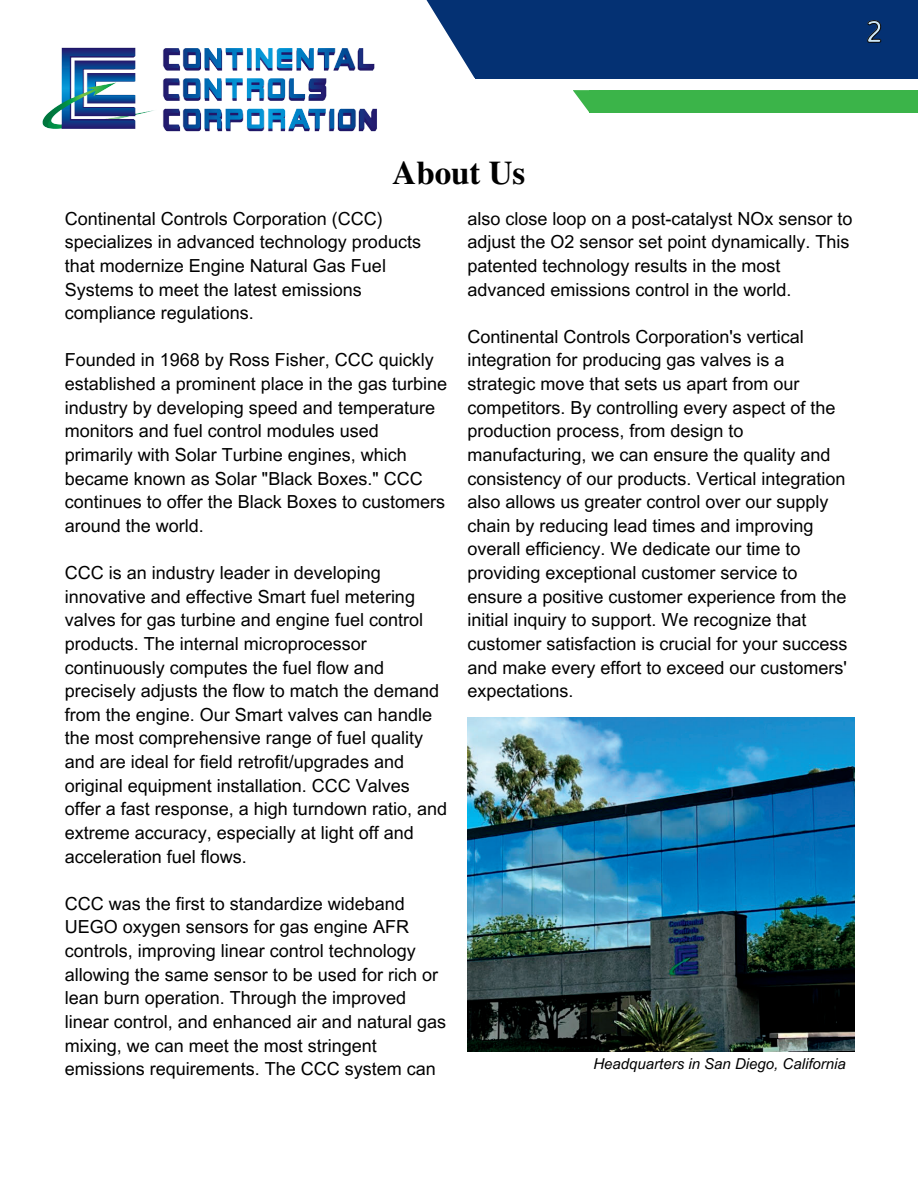
<style>
.page{position:relative;width:918px;height:1188px;background:#fff}
.page>*{position:absolute;margin:0;border:0;box-sizing:border-box;transform-origin:0 0}
.t1{font:700 33px "Te X Gyre Termes";color:#000}
.t2{font:500 30px "Blogger Sans";color:#cee8f6}
.t3{font:18px/23.7px "Arial MT Pro";color:#000}
.t4{font:italic 15px "Arial MT Pro";color:#000}
</style>
<div class="page">
<img style="left:42px;top:47px;width:335px;height:85px">
<div style="left:475px;top:0;width:443px;height:79px;background:#043173"></div>
<svg style="left:426px;top:0;width:49px;height:78px"></svg>
<div style="left:590px;top:90px;width:328px;height:23px;background:#3bb449"></div>
<svg style="left:573px;top:90px;width:17px;height:22px"></svg>
<svg style="left:867px;top:20px;width:14px;height:23px"></svg>
<img style="left:467px;top:717px;width:387px;height:334px">
<h2 class="t2" style="left:866px;top:20px;width:17px">2</h2>
<h1 class="t1" style="left:393px;top:147px;width:134px">About Us</h1>
<p class="t3" style="left:65px;top:209px;width:358px">Continental Controls Corporation (CCC) specializes in advanced technology products that modernize Engine Natural Gas Fuel Systems to meet the latest emissions compliance regulations.</p>
<p class="t3" style="left:65px;top:351px;width:384px">Founded in 1968 by Ross Fisher, CCC quickly established a prominent place in the gas turbine industry by developing speed and temperature monitors and fuel control modules used primarily with Solar Turbine engines, which became known as Solar "Black Boxes." CCC continues to offer the Black Boxes to customers around the world.</p>
<p class="t3" style="left:65px;top:563px;width:384px">CCC is an industry leader in developing innovative and effective Smart fuel metering valves for gas turbine and engine fuel control products. The internal microprocessor continuously computes the fuel flow and precisely adjusts the flow to match the demand from the engine. Our Smart valves can handle the most comprehensive range of fuel quality and are ideal for field retrofit/upgrades and original equipment installation. CCC Valves offer a fast response, a high turndown ratio, and extreme accuracy, especially at light off and acceleration fuel flows.</p>
<p class="t3" style="left:65px;top:894px;width:383px">CCC was the first to standardize wideband UEGO oxygen sensors for gas engine AFR controls, improving linear control technology allowing the same sensor to be used for rich or lean burn operation. Through the improved linear control, and enhanced air and natural gas mixing, we can meet the most stringent emissions requirements. The CCC system can</p>
<p class="t3" style="left:467px;top:209px;width:387px">also close loop on a post-catalyst NOx sensor to adjust the O2 sensor set point dynamically. This patented technology results in the most advanced emissions control in the world.</p>
<p class="t3" style="left:467px;top:327px;width:382px">Continental Controls Corporation's vertical integration for producing gas valves is a strategic move that sets us apart from our competitors. By controlling every aspect of the production process, from design to manufacturing, we can ensure the quality and consistency of our products. Vertical integration also allows us greater control over our supply chain by reducing lead times and improving overall efficiency. We dedicate our time to providing exceptional customer service to ensure a positive customer experience from the initial inquiry to support. We recognize that customer satisfaction is crucial for your success and make every effort to exceed our customers' expectations.</p>
<p class="t4" style="left:593px;top:1058px;width:254px">Headquarters in San Diego, California</p>
</div>
